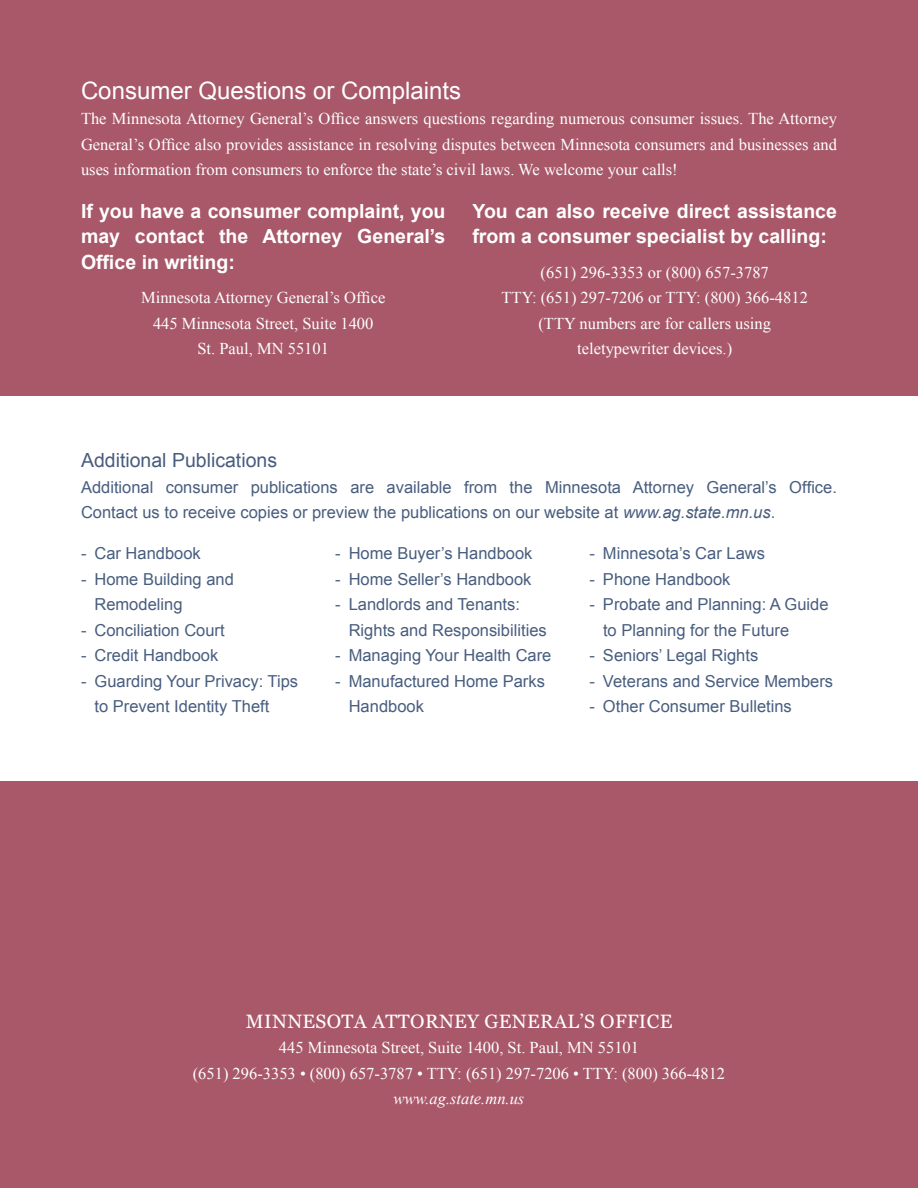
<style>
.page{position:relative;width:918px;height:1188px;background:#fff}
.page>*{position:absolute;margin:0;border:0;box-sizing:border-box;transform-origin:0 0}
.h3{font:24px "Arial";color:#fff}
.h4{font:700 19.5px/25.5px "Arial";color:#fff;text-align:justify}
.p{font:700 19.5px/25.5px "Arial";color:#fff}
.h4-2{font:19.5px "Arial";color:#485d7e}
.t1{font:19.35px "Georgia";letter-spacing:.02em;color:#fff}
.p_1{font:16.5px/25.5px "Times New Roman";color:#fff;text-align:center}
.li{font:16.5px/25.5px "Arial";color:#485d7e}
.p_1-2{font:16.5px/25.5px "Arial";color:#485d7e}
.s1{font-style:italic}
</style>
<div class="page">
<div style="left:0;top:782px;width:918px;height:406px;background:#a85868"></div>
<div style="left:0;top:0;width:918px;height:395px;background:#a85868"></div>
<p class="h3" style="left:81px;top:74px;width:382px">Consumer Questions or Complaints</p>
<p class="p_1" style="left:81px;top:106px;width:758px;text-align:justify">The Minnesota Attorney General’s Office answers questions regarding numerous consumer issues. The Attorney General’s Office also provides assistance in resolving disputes between Minnesota consumers and businesses and uses information from consumers to enforce the state’s civil laws. We welcome your calls!</p>
<p class="h4" style="left:81px;top:199px;width:366px">If you have a consumer complaint, you may contact the Attorney General’s Office in writing:</p>
<p class="p_1" style="left:141px;top:285px;width:246px">Minnesota Attorney General’s Office<br>445 Minnesota Street, Suite 1400<br>St. Paul, MN 55101</p>
<p class="p" style="left:472px;top:199px;width:366px">You can also receive direct assistance from a consumer specialist by calling:</p>
<p class="p_1" style="left:502px;top:259px;width:308px">(651) 296-3353 or (800) 657-3787<br>TTY: (651) 297-7206 or TTY: (800) 366-4812 (TTY numbers are for callers using teletypewriter devices.)</p>
<p class="h4-2" style="left:81px;top:448px;width:198px">Additional Publications</p>
<p class="p_1-2" style="left:81px;top:474px;width:758px">Additional consumer publications are available from the Minnesota Attorney General’s Office.<br>Contact us to receive copies or preview the publications on our website at <span class="s1">www.ag.state.mn.us</span>.</p>
<p class="li" style="left:81px;top:541px;width:121px">- Car Handbook</p>
<p class="li" style="left:94px;top:566px;width:141px;text-indent:-14px">- Home Building and<br>Remodeling</p>
<p class="li" style="left:81px;top:617px;width:145px">- Conciliation Court</p>
<p class="li" style="left:81px;top:643px;width:139px">- Credit Handbook</p>
<p class="li" style="left:94px;top:668px;width:205px;text-indent:-14px">- Guarding Your Privacy: Tips to Prevent Identity Theft</p>
<p class="li" style="left:335px;top:541px;width:199px">- Home Buyer’s Handbook</p>
<p class="li" style="left:335px;top:566px;width:198px">- Home Seller’s Handbook</p>
<p class="li" style="left:349px;top:592px;width:200px;text-indent:-14px">- Landlords and Tenants:<br>Rights and Responsibilities</p>
<p class="li" style="left:335px;top:643px;width:218px">- Managing Your Health Care</p>
<p class="li" style="left:349px;top:668px;width:198px;text-indent:-14px">- Manufactured Home Parks<br>Handbook</p>
<p class="li" style="left:590px;top:541px;width:177px">- Minnesota’s Car Laws</p>
<p class="li" style="left:590px;top:566px;width:142px">- Phone Handbook</p>
<p class="li" style="left:603px;top:592px;width:227px;text-indent:-14px">- Probate and Planning: A Guide to Planning for the Future</p>
<p class="li" style="left:590px;top:643px;width:170px">- Seniors’ Legal Rights</p>
<p class="li" style="left:590px;top:668px;width:245px">- Veterans and Service Members</p>
<p class="li" style="left:590px;top:694px;width:204px">- Other Consumer Bulletins</p>
<p class="t1" style="left:246px;top:1009px;width:428px">MINNESOTA ATTORNEY GENERAL’S OFFICE</p>
<p class="p_1" style="left:193px;top:1035px;width:534px">445 Minnesota Street, Suite 1400, St. Paul, MN 55101<br>(651) 296-3353 • (800) 657-3787 • TTY: (651) 297-7206 • TTY: (800) 366-4812 <span class="s1">www.ag.state.mn.us</span></p>
</div>
